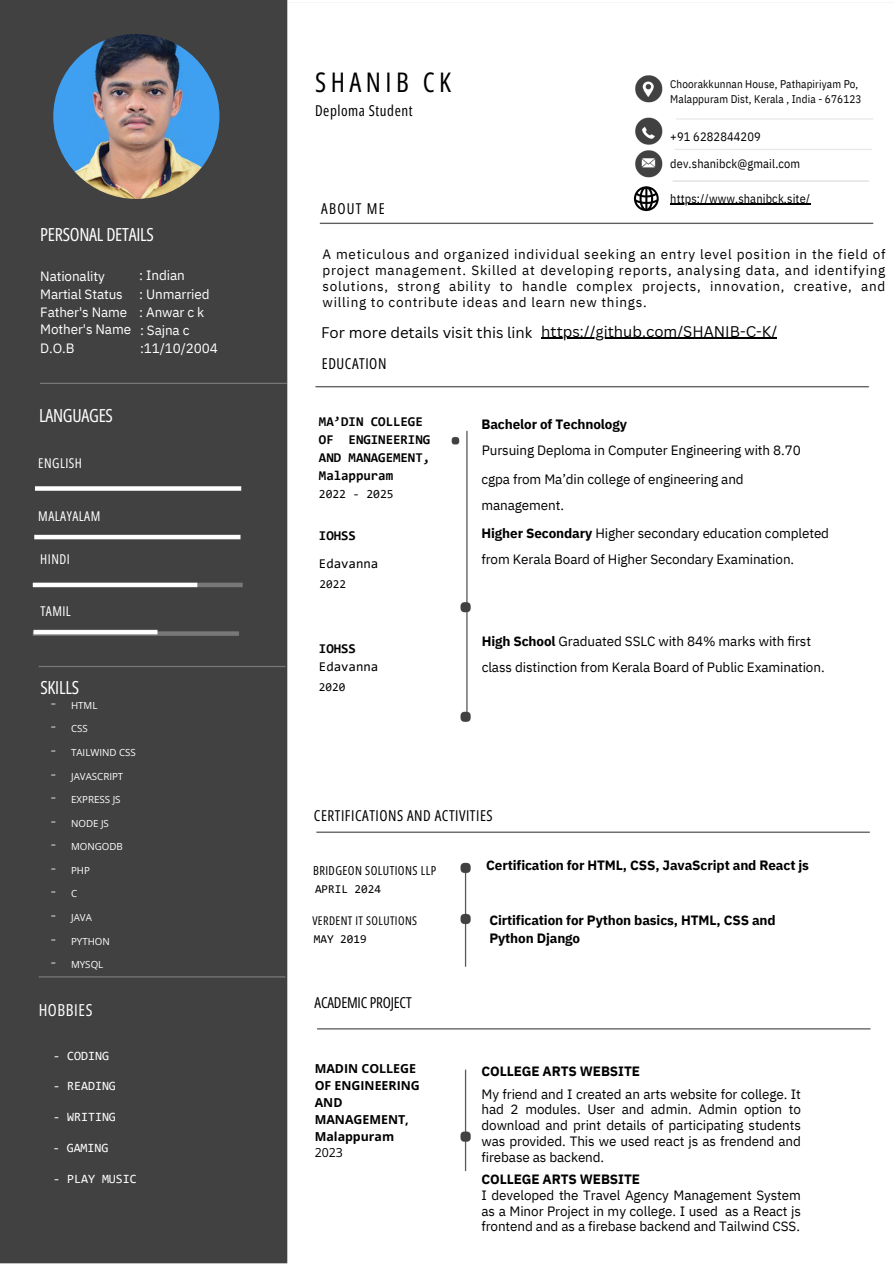
<style>
.page{position:relative;width:894px;height:1264px;background:#fff}
.page>*{position:absolute;margin:0;border:0;box-sizing:border-box;transform-origin:0 0}
.t1{font:27px "Open Sans Condensed";letter-spacing:.165em;color:#000}
.t2{font:18px "Open Sans Condensed";letter-spacing:-.015em;color:#fff}
.t3{font:16.5px "Open Sans Condensed";letter-spacing:.035em;color:#fff}
.t4{font:15px "Open Sans Condensed";letter-spacing:.035em;color:#000}
.t5{font:15px "Canva Sans";color:#000}
.t6{font:15px "Open Sans Condensed";letter-spacing:-.015em;color:#000}
.t7{font:13.5px/15.8px "IBM Plex Sans";letter-spacing:-.01em;color:#000}
.t8{font:700 13.5px/18px "IBM Plex Sans";letter-spacing:-.01em;color:#000}
.t9{font:13.5px "IBM Plex Sans";letter-spacing:-.01em;color:#fff}
.t10{font:700 13.5px/18px "Consolas";color:#000}
.t11{font:13.5px "Open Sans Condensed";letter-spacing:.035em;color:#fff}
.t12{font:13.5px/28.2px "Consolas";color:#000}
.t13{font:12.6px "Consolas";color:#fff}
.t14{font:12.3px "IBM Plex Sans Cond";letter-spacing:.01em;color:#000}
.t15{font:700 12.3px/16.8px "Open Sans";color:#000}
.t16{font:12.3px "Open Sans Condensed";letter-spacing:.035em;color:#000}
.t17{font:12.3px "Consolas";color:#000}
.t18{font:12.3px "Open Sans";color:#000}
.t19{font:12px "Consolas";color:#000}
.t20{font:12px "Open Sans Condensed";letter-spacing:.035em;color:#000}
.t21{font:11.1px/14.9px "IBM Plex Sans Cond";letter-spacing:.01em;color:#000}
.t22{font:9.75px "Open Sans";color:#fff}
.t23{font:9.75px "IBM Plex Sans Cond";color:#fff}
.s1{font-weight:700}
</style>
<div class="page">
<img style="left:0;top:0;width:874px;height:1263px">
<img style="left:53px;top:34px;width:166px;height:165px;border-radius:50%">
<svg style="left:633px;top:186px;width:25px;height:25px"></svg>
<hr style="left:672px;top:180px;width:196px;height:2px;background:#e6e7e8">
<hr style="left:670px;top:204px;width:140px;height:1px;background:#000">
<hr style="left:541px;top:338px;width:236px;height:1px;background:#000">
<p class="t2" style="left:40px;top:222px;width:115px">PERSONAL DETAILS</p>
<p class="t9" style="left:40px;top:267px;width:66px">Nationality</p>
<p class="t9" style="left:139px;top:266px;width:47px">: Indian</p>
<p class="t9" style="left:139px;top:285px;width:72px">: Unmarried</p>
<p class="t9" style="left:40px;top:303px;width:89px">Father's Name</p>
<p class="t9" style="left:40px;top:320px;width:92px">Mother's Name</p>
<h5 class="t9" style="left:40px;top:339px;width:36px">D.O.B</h5>
<p class="t9" style="left:140px;top:339px;width:79px">:11/10/2004</p>
<h2 class="t9" style="left:40px;top:285px;width:84px">Martial Status</h2>
<h5 class="t9" style="left:139px;top:303px;width:67px">: Anwar c k</h5>
<p class="t9" style="left:140px;top:321px;width:51px">: Sajna c</p>
<p class="t2" style="left:39px;top:403px;width:75px">LANGUAGES</p>
<p class="t11" style="left:38px;top:453px;width:45px">ENGLISH</p>
<p class="t11" style="left:38px;top:506px;width:63px">MALAYALAM</p>
<p class="t11" style="left:40px;top:549px;width:31px">HINDI</p>
<p class="t11" style="left:40px;top:601px;width:32px">TAMIL</p>
<h1 class="t2" style="left:40px;top:675px;width:40px">SKILLS</h1>
<p class="t23" style="left:51px;top:697px;width:7px">−</p>
<p class="t23" style="left:51px;top:720px;width:7px">−</p>
<p class="t23" style="left:51px;top:744px;width:7px">−</p>
<p class="t23" style="left:51px;top:767px;width:7px">−</p>
<p class="t23" style="left:51px;top:791px;width:7px">−</p>
<p class="t23" style="left:51px;top:814px;width:7px">−</p>
<p class="t23" style="left:51px;top:838px;width:7px">−</p>
<p class="t23" style="left:51px;top:861px;width:7px">−</p>
<p class="t23" style="left:51px;top:885px;width:7px">−</p>
<p class="t23" style="left:51px;top:909px;width:7px">−</p>
<p class="t23" style="left:51px;top:932px;width:7px">−</p>
<p class="t23" style="left:51px;top:956px;width:7px">−</p>
<p class="t22" style="left:71px;top:698px;width:28px">HTML</p>
<h1 class="t22" style="left:71px;top:722px;width:18px">CSS</h1>
<h5 class="t22" style="left:71px;top:745px;width:66px">TAILWIND CSS</h5>
<h5 class="t22" style="left:71px;top:769px;width:54px">JAVASCRIPT</h5>
<h5 class="t22" style="left:71px;top:792px;width:51px">EXPRESS JS</h5>
<h5 class="t22" style="left:71px;top:816px;width:39px">NODE JS</h5>
<h5 class="t22" style="left:71px;top:839px;width:53px">MONGODB</h5>
<h3 class="t22" style="left:71px;top:863px;width:20px">PHP</h3>
<h2 class="t22" style="left:71px;top:887px;width:8px">C</h2>
<p class="t22" style="left:71px;top:910px;width:22px">JAVA</p>
<p class="t22" style="left:71px;top:934px;width:40px">PYTHON</p>
<p class="t22" style="left:71px;top:957px;width:34px">MYSQL</p>
<p class="t3" style="left:39px;top:998px;width:55px">HOBBIES</p>
<p class="t13" style="left:53px;top:1050px;width:57px">- CODING</p>
<p class="t13" style="left:53px;top:1080px;width:64px">- READING</p>
<p class="t13" style="left:53px;top:1111px;width:64px">- WRITING</p>
<h6 class="t13" style="left:53px;top:1142px;width:57px">- GAMING</h6>
<p class="t13" style="left:53px;top:1173px;width:85px">- PLAY MUSIC</p>
<p class="t1" style="left:315px;top:63px;width:137px">SHANIB CK</p>
<p class="t4" style="left:315px;top:100px;width:99px">Deploma Student</p>
<p class="t4" style="left:321px;top:198px;width:65px">ABOUT ME</p>
<p class="t21" style="left:670px;top:76px;width:193px">Choorakkunnan House, Pathapiriyam Po,<br>Malappuram Dist, Kerala , India - 676123</p>
<p class="t14" style="left:670px;top:128px;width:92px">+91 6282844209</p>
<h2 class="t14" style="left:670px;top:155px;width:131px">dev.shanibck@gmail.com</h2>
<h6 class="t14" style="left:670px;top:190px;width:141px">https://www.shanibck.site/</h6>
<p class="t7" style="left:322px;top:246px;width:564px;text-align:justify">A meticulous and organized individual seeking an entry level position in the field of project management. Skilled at developing reports, analysing data, and identifying solutions, strong ability to handle complex projects, innovation, creative, and willing to contribute ideas and learn new things.</p>
<h4 class="t5" style="left:321px;top:322px;width:213px">For more details visit this link</h4>
<p class="t5" style="left:541px;top:320px;width:237px">https://github.com/SHANIB-C-K/</p>
<p class="t4" style="left:322px;top:353px;width:66px">EDUCATION</p>
<p class="t10" style="left:319px;top:413px;width:113px">MA’DIN COLLEGE<br>OF ENGINEERING<br>AND MANAGEMENT,<br>Malappuram</p>
<h6 class="t17" style="left:319px;top:488px;width:76px">2022 - 2025</h6>
<p class="t12" style="left:319px;top:522px;width:61px"><span class="s1">IOHSS<br></span>Edavanna</p>
<p class="t19" style="left:319px;top:579px;width:28px">2022</p>
<p class="t12" style="left:319px;top:640px;width:61px;line-height:18px"><span class="s1">IOHSS<br></span>Edavanna</p>
<p class="t19" style="left:319px;top:682px;width:28px">2020</p>
<h1 class="t8" style="left:481px;top:415px;width:147px">Bachelor of Technology</h1>
<p class="t7" style="left:481px;top:441px;width:320px">Pursuing Deploma in Computer Engineering with 8.70</p>
<h5 class="t7" style="left:481px;top:466px;width:264px;line-height:25.8px">cgpa from Ma’din college of engineering and management.</h5>
<p class="t7" style="left:481px;top:520px;width:349px;line-height:25.8px"><span class="s1">Higher Secondary</span> Higher secondary education completed from Kerala Board of Higher Secondary Examination.</p>
<p class="t7" style="left:481px;top:628px;width:344px;line-height:25.8px"><span class="s1">High School</span> Graduated SSLC with 84% marks with first class distinction from Kerala Board of Public Examination.</p>
<p class="t4" style="left:314px;top:805px;width:180px">CERTIFICATIONS AND ACTIVITIES</p>
<p class="t16" style="left:313px;top:862px;width:124px">BRIDGEON SOLUTIONS LLP</p>
<p class="t19" style="left:315px;top:884px;width:67px">APRIL 2024</p>
<p class="t20" style="left:312px;top:911px;width:106px">VERDENT IT SOLUTIONS</p>
<h3 class="t19" style="left:314px;top:933px;width:54px">MAY 2019</h3>
<p class="t6" style="left:314px;top:992px;width:98px">ACADEMIC PROJECT</p>
<h3 class="t15" style="left:315px;top:1059px;width:106px">MADIN COLLEGE<br>OF ENGINEERING<br>AND<br>MANAGEMENT,</h3>
<h2 class="t15" style="left:315px;top:1127px;width:81px">Malappuram</h2>
<p class="t18" style="left:315px;top:1144px;width:30px">2023</p>
<h1 class="t8" style="left:486px;top:856px;width:324px">Certification for HTML, CSS, JavaScript and React js</h1>
<h5 class="t8" style="left:489px;top:911px;width:288px">Cirtification for Python basics, HTML, CSS and<br>Python Django</h5>
<h5 class="t8" style="left:481px;top:1061px;width:160px">COLLEGE ARTS WEBSITE</h5>
<p class="t7" style="left:481px;top:1085px;width:321px;text-align:justify">My friend and I created an arts website for college. It had 2 modules. User and admin. Admin option to download and print details of participating students was provided. This we used react js as frendend and firebase as backend.</p>
<p class="t8" style="left:481px;top:1170px;width:160px">COLLEGE ARTS WEBSITE</p>
<p class="t7" style="left:481px;top:1186px;width:321px;text-align:justify">I developed the Travel Agency Management System as a Minor Project in my college. I used as a React js frontend and as a firebase backend and Tailwind CSS.</p>
</div>
